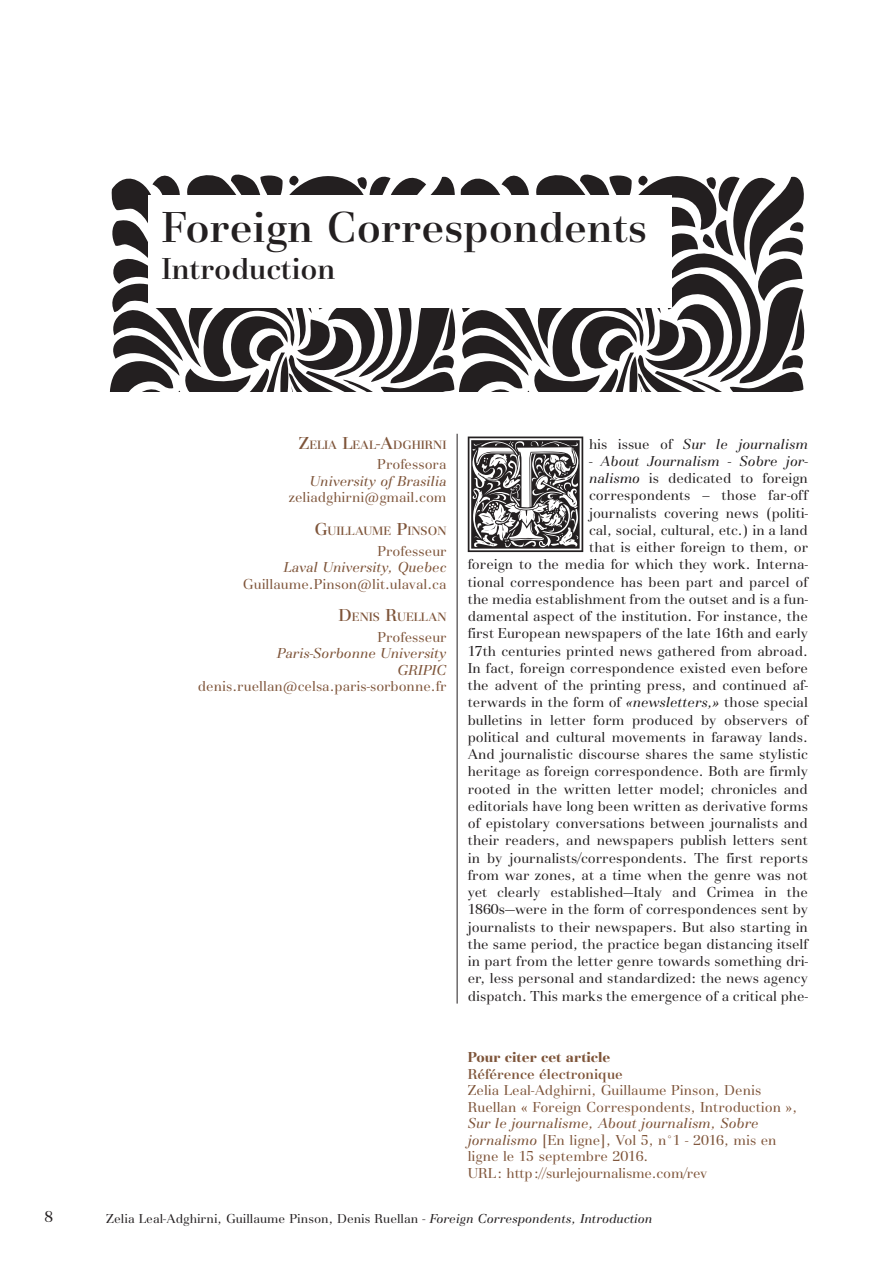
<style>
.page{position:relative;width:893px;height:1263px;background:#fff}
.page>*{position:absolute;margin:0;border:0;box-sizing:border-box;transform-origin:0 0}
.t1{font:144.3px "Goudy Initialen";color:#231f20}
.t2{font:500 45px "Basilia T";color:#231f20}
.t3{font:500 31.5px "Basilia T";color:#231f20}
.t4{font:16.5px "Basilia T";color:#231f20}
.t5{font:15px/17.2px "Basilia T";color:#231f20;text-align:right}
.t6{font:15px/16.5px "Basilia T";color:#7e5439}
.t7{font:italic 15px/16.5px "Basilia T";color:#7e5439;text-align:right}
.t8{font:italic 15px "Basilia T";color:#231f20}
.t9{font:500 15px "Basilia T";color:#7e5439}
.t10{font:700 15px "Basilia T";color:#7e5439}
.t11{font:13.5px "Basilia T";color:#231f20}
.t12{font:500 12.6px "Basilia T";color:#7e5439}
.s1{font-size:18px}
.s2{font-style:normal}
.s3{font-style:italic}
</style>
<div class="page">
<svg style="left:110px;top:174px;width:695px;height:217px"></svg>
<hr style="left:457px;top:434px;width:1px;height:569px;background:#231f20">
<div style="left:149px;top:196px;width:523px;height:112px;background:#fff"></div>
<h2 class="t2" style="left:162px;top:201px;width:487px">Foreign Correspondents</h2>
<h3 class="t3" style="left:162px;top:251px;width:175px">Introduction</h3>
<p class="t12" style="left:299px;top:437px;width:149px"><span class="s1">Z</span>ELIA <span class="s1">L</span>EAL<span class="s1">-A</span>DGHIRNI</p>
<p class="t6" style="left:377px;top:456px;width:71px">Professora</p>
<p class="t7" style="left:310px;top:473px;width:138px">University of Brasilia</p>
<p class="t6" style="left:289px;top:489px;width:159px">zeliadghirni@gmail.com</p>
<p class="t12" style="left:314px;top:523px;width:134px"><span class="s1">G</span>UILLAUME <span class="s1">P</span>INSON</p>
<p class="t6" style="left:377px;top:542px;width:71px">Professeur</p>
<p class="t7" style="left:284px;top:559px;width:164px">Laval University, Quebec</p>
<p class="t6" style="left:243px;top:575px;width:205px">Guillaume.Pinson@lit.ulaval.ca</p>
<p class="t12" style="left:338px;top:610px;width:109px"><span class="s1">D</span>ENIS <span class="s1">R</span>UELLAN</p>
<p class="t6" style="left:377px;top:629px;width:71px">Professeur</p>
<p class="t7" style="left:277px;top:646px;width:171px">Paris-Sorbonne University<br>GRIPIC</p>
<p class="t6" style="left:198px;top:678px;width:250px">denis.ruellan@celsa.paris-sorbonne.fr</p>
<h1 class="t1" style="left:468px;top:418px;width:123px">T</h1>
<p class="t8" style="left:589px;top:436px;width:220px"><span class="s2">his issue of</span> Sur le journalism</p>
<p class="t5" style="left:468px;top:452px;width:342px"><span class="s3">- About Journalism - Sobre jor-<br>nalismo</span> is dedicated to foreign<br>correspondents – those far-off<br>journalists covering news (politi-<br>cal, social, cultural, etc.) in a land<br>that is either foreign to them, or<br>foreign to the media for which they work. Interna&shy;tional correspondence has been part and parcel of the media establishment from the outset and is a fun&shy;damental aspect of the institution. For instance, the first European newspapers of the late 16th and early 17th centuries printed news gathered from abroad.<br>In fact, foreign correspondence existed even before the advent of the printing press, and continued af&shy;terwards in the form of <span class="s3">«newsletters,»</span> those special bulletins in letter form produced by observers of political and cultural movements in faraway lands.<br>And journalistic discourse shares the same stylistic heritage as foreign correspondence. Both are firmly rooted in the written letter model; chronicles and editorials have long been written as derivative forms of epistolary conversations between journalists and their readers, and newspapers publish letters sent in by journalists/correspondents. The first reports from war zones, at a time when the genre was not yet clearly established—Italy and Crimea in the 1860s—were in the form of correspondences sent by journalists to their newspapers. But also starting in the same period, the practice began distancing itself in part from the letter genre towards something dri&shy;er, less personal and standardized: the news agency dispatch. This marks the emergence of a critical phe-</p>
<p class="t10" style="left:468px;top:1049px;width:144px">Pour citer cet article</p>
<p class="t9" style="left:468px;top:1065px;width:157px">Référence électronique</p>
<p class="t6" style="left:468px;top:1082px;width:331px">Zelia Leal-Adghirni, Guillaume Pinson, Denis<br>Ruellan « Foreign Correspondents, Introduction »,</p>
<p class="t6" style="left:468px;top:1115px;width:310px"><span class="s3">Sur le journalisme, About journalism, Sobre jornalismo</span> [En ligne], Vol 5, n°1 - 2016, mis en ligne le 15 septembre 2016.<br>URL: http://surlejournalisme.com/rev</p>
<p class="t4" style="left:44px;top:1207px;width:10px">8</p>
<p class="t11" style="left:106px;top:1210px;width:548px">Zelia Leal-Adghirni, Guillaume Pinson, Denis Ruellan - <span class="s3">Foreign Correspondents, Introduction</span></p>
</div>
